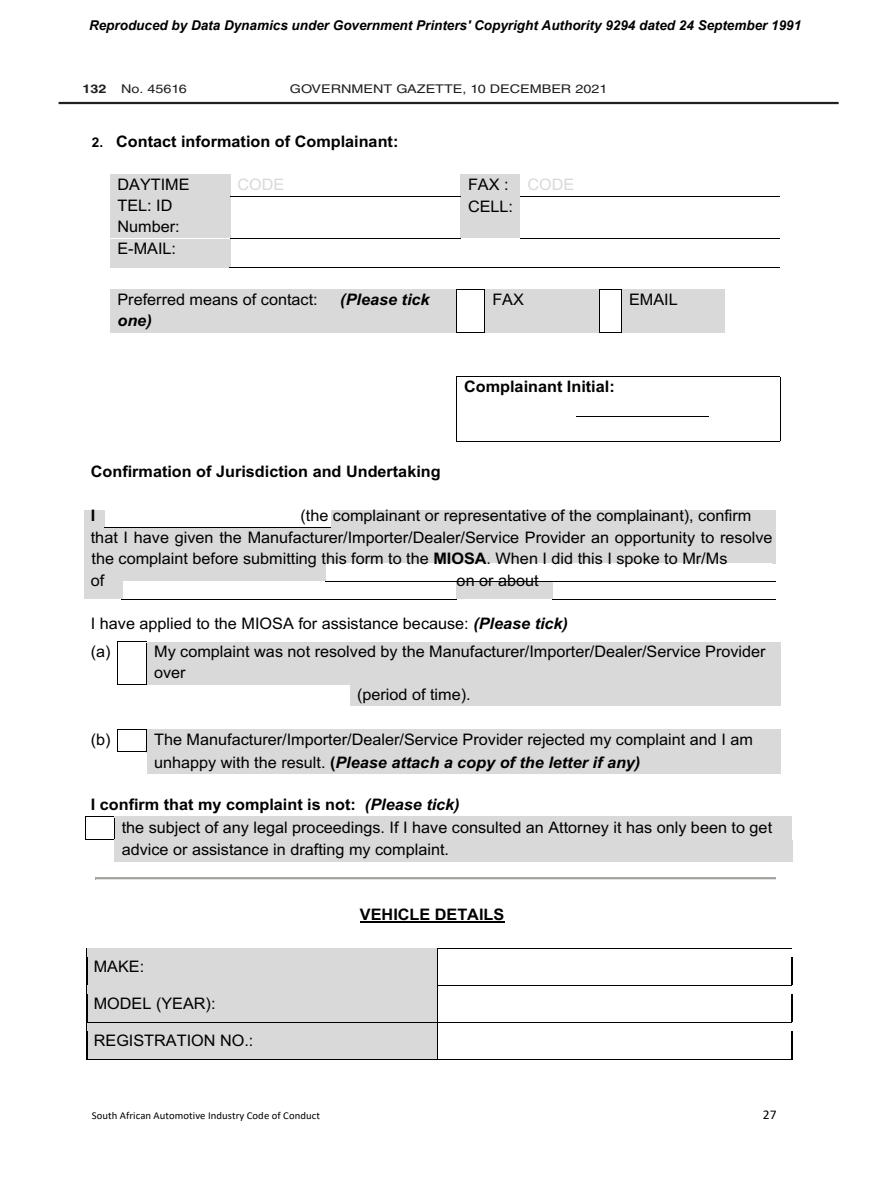
<style>
.page{position:relative;width:893px;height:1196px;background:#fff}
.page>*{position:absolute;margin:0;border:0;box-sizing:border-box;transform-origin:0 0}
.t1{font:15.9px/22.5px "Arial";color:#000}
.t2{font:700 15.9px "Arial";color:#000}
.t3{font:italic 700 15.9px "Arial";color:#000}
.t4{font:15.9px "Arial";color:#d9d9d9}
.t5{font:italic 700 13.5px "Arial";color:#000}
.t6{font:13.35px "Calibri";color:#000}
.t7{font:12px "Helvetica LT Std";color:#231f20;scale:1.2 1}
.t8{font:10.5px "Calibri";letter-spacing:.005em;color:#000}
.s1{font-weight:700}
.s2{font-size:13.35px}
.s3{font-weight:700;font-style:italic}
</style>
<div class="page">
<hr style="left:59px;top:102px;width:780px;height:2px;background:#231f20">
<div style="left:85px;top:510px;width:7px;height:17px;background:#d9d9d9"></div>
<div style="left:97px;top:510px;width:7px;height:17px;background:#d9d9d9"></div>
<div style="left:92px;top:510px;width:5px;height:17px;background:#d9d9d9"></div>
<div style="left:331px;top:510px;width:7px;height:17px;background:#d9d9d9"></div>
<hr style="left:773px;top:510px;width:3px;height:17px;background:#d9d9d9">
<div style="left:338px;top:510px;width:435px;height:17px;background:#d9d9d9"></div>
<div style="left:85px;top:528px;width:7px;height:35px;background:#d9d9d9"></div>
<hr style="left:773px;top:528px;width:3px;height:35px;background:#d9d9d9">
<div style="left:92px;top:528px;width:681px;height:17px;background:#d9d9d9"></div>
<div style="left:92px;top:545px;width:681px;height:18px;background:#d9d9d9"></div>
<svg style="left:85px;top:527px;width:19px;height:1px"></svg>
<hr style="left:104px;top:527px;width:227px;height:1px;background:#000">
<hr style="left:331px;top:527px;width:445px;height:1px;background:#d9d9d9">
<div style="left:85px;top:563px;width:7px;height:17px;background:#d9d9d9"></div>
<div style="left:318px;top:563px;width:7px;height:17px;background:#d9d9d9"></div>
<div style="left:92px;top:563px;width:226px;height:17px;background:#d9d9d9"></div>
<div style="left:85px;top:581px;width:7px;height:17px;background:#d9d9d9"></div>
<div style="left:115px;top:581px;width:7px;height:17px;background:#d9d9d9"></div>
<div style="left:92px;top:581px;width:23px;height:17px;background:#d9d9d9"></div>
<div style="left:456px;top:581px;width:8px;height:17px;background:#d9d9d9"></div>
<div style="left:546px;top:581px;width:7px;height:17px;background:#d9d9d9"></div>
<div style="left:464px;top:581px;width:82px;height:17px;background:#d9d9d9"></div>
<hr style="left:85px;top:580px;width:37px;height:1px;background:#d9d9d9">
<hr style="left:325px;top:580px;width:131px;height:1px;background:#000">
<hr style="left:457px;top:580px;width:96px;height:1px;background:#000">
<hr style="left:554px;top:580px;width:222px;height:1px;background:#000">
<hr style="left:121px;top:598px;width:335px;height:1px;background:#000">
<hr style="left:552px;top:598px;width:224px;height:1px;background:#000">
<div style="left:110px;top:174px;width:120px;height:64px;background:#d9d9d9"></div>
<div style="left:461px;top:174px;width:59px;height:64px;background:#d9d9d9"></div>
<hr style="left:230px;top:196px;width:231px;height:1px;background:#000">
<hr style="left:520px;top:196px;width:260px;height:1px;background:#000">
<div style="left:110px;top:239px;width:120px;height:28px;background:#d9d9d9"></div>
<hr style="left:230px;top:238px;width:231px;height:1px;background:#000">
<hr style="left:520px;top:238px;width:260px;height:1px;background:#000">
<hr style="left:229px;top:267px;width:232px;height:1px;background:#000">
<hr style="left:460px;top:267px;width:60px;height:1px;background:#000">
<hr style="left:520px;top:267px;width:260px;height:1px;background:#000">
<div style="left:110px;top:289px;width:346px;height:43px;background:#d9d9d9"></div>
<div style="left:486px;top:289px;width:114px;height:43px;background:#d9d9d9"></div>
<div style="left:622px;top:289px;width:103px;height:43px;background:#d9d9d9"></div>
<svg style="left:456px;top:289px;width:29px;height:1px"></svg>
<hr style="left:485px;top:289px;width:114px;height:1px;background:#d9d9d9">
<svg style="left:599px;top:289px;width:23px;height:1px"></svg>
<hr style="left:456px;top:290px;width:1px;height:42px;background:#000">
<svg style="left:456px;top:332px;width:29px;height:1px"></svg>
<hr style="left:485px;top:290px;width:1px;height:42px;background:#000">
<hr style="left:599px;top:290px;width:1px;height:42px;background:#000">
<svg style="left:599px;top:332px;width:22px;height:1px"></svg>
<hr style="left:621px;top:290px;width:1px;height:42px;background:#000">
<hr style="left:457px;top:376px;width:323px;height:1px;background:#000">
<hr style="left:456px;top:377px;width:1px;height:64px;background:#000">
<hr style="left:457px;top:441px;width:323px;height:1px;background:#000">
<hr style="left:780px;top:377px;width:1px;height:64px;background:#000">
<div style="left:115px;top:817px;width:677px;height:21px;background:#d9d9d9"></div>
<hr style="left:115px;top:816px;width:677px;height:1px;background:#d9d9d9">
<div style="left:114px;top:839px;width:678px;height:22px;background:#d9d9d9"></div>
<svg style="left:85px;top:816px;width:30px;height:24px"></svg>
<hr style="left:115px;top:838px;width:677px;height:1px;background:#d9d9d9">
<hr style="left:360px;top:921px;width:144px;height:1px;background:#000">
<div style="left:87px;top:948px;width:351px;height:36px;background:#d9d9d9"></div>
<hr style="left:87px;top:947px;width:351px;height:1px;background:#000">
<hr style="left:438px;top:947px;width:163px;height:1px;background:#000">
<hr style="left:602px;top:947px;width:55px;height:1px;background:#000">
<hr style="left:658px;top:947px;width:134px;height:1px;background:#000">
<svg style="left:792px;top:957px;width:1px;height:27px"></svg>
<div style="left:87px;top:985px;width:351px;height:37px;background:#d9d9d9"></div>
<hr style="left:87px;top:984px;width:351px;height:1px;background:#000">
<hr style="left:438px;top:984px;width:163px;height:1px;background:#000">
<hr style="left:602px;top:984px;width:55px;height:1px;background:#000">
<hr style="left:658px;top:984px;width:134px;height:1px;background:#000">
<svg style="left:792px;top:994px;width:1px;height:28px"></svg>
<div style="left:87px;top:1022px;width:351px;height:37px;background:#d9d9d9"></div>
<hr style="left:438px;top:1022px;width:163px;height:1px;background:#000">
<hr style="left:602px;top:1022px;width:55px;height:1px;background:#000">
<hr style="left:658px;top:1022px;width:134px;height:1px;background:#000">
<svg style="left:86px;top:948px;width:1px;height:111px"></svg>
<hr style="left:86px;top:1059px;width:352px;height:1px;background:#000">
<hr style="left:438px;top:1059px;width:163px;height:1px;background:#000">
<hr style="left:601px;top:1059px;width:56px;height:1px;background:#000">
<hr style="left:657px;top:1059px;width:135px;height:1px;background:#000">
<svg style="left:792px;top:1031px;width:1px;height:28px"></svg>
<div style="left:147px;top:641px;width:633px;height:43px;background:#d9d9d9"></div>
<svg style="left:117px;top:641px;width:29px;height:1px"></svg>
<hr style="left:117px;top:642px;width:1px;height:42px;background:#000">
<hr style="left:146px;top:642px;width:1px;height:42px;background:#000">
<div style="left:350px;top:684px;width:430px;height:22px;background:#d9d9d9"></div>
<svg style="left:117px;top:684px;width:29px;height:1px"></svg>
<div style="left:147px;top:730px;width:633px;height:21px;background:#d9d9d9"></div>
<hr style="left:147px;top:729px;width:633px;height:1px;background:#d9d9d9">
<div style="left:147px;top:752px;width:633px;height:21px;background:#d9d9d9"></div>
<svg style="left:117px;top:729px;width:31px;height:24px"></svg>
<hr style="left:576px;top:416px;width:132px;height:1px;background:#000">
<hr style="left:96px;top:877px;width:680px;height:2px;background:#aca899">
<hr style="left:96px;top:877px;width:680px;height:1px;background:#a0a0a0">
<hr style="left:96px;top:879px;width:680px;height:1px;background:#e3e3e3">
<p class="t5" style="left:89px;top:16px;width:714px">Reproduced by Data Dynamics under Government Printers' Copyright Authority 9294 dated 24 September 1991</p>
<p class="t7" style="left:83px;top:82px;width:88px"><span class="s1">132</span> NO. 45616</p>
<p class="t7" style="left:290px;top:82px;width:266px">GOVERNMENT GAZETTE, 10 DECEM BER 2021</p>
<p class="t2" style="left:92px;top:130px;width:308px"><span class="s2">2.</span> Contact information of Complainant:</p>
<p class="t1" style="left:117px;top:174px;width:74px;line-height:21px">DAYTIME<br>TEL: ID<br>Number:</p>
<p class="t4" style="left:238px;top:173px;width:48px">CODE</p>
<p class="t1" style="left:468px;top:173px;width:47px">FAX :<br>CELL:</p>
<p class="t4" style="left:527px;top:173px;width:48px">CODE</p>
<p class="t1" style="left:117px;top:237px;width:60px">E-MAIL:</p>
<p class="t1" style="left:117px;top:288px;width:202px">Preferred means of contact:</p>
<p class="t3" style="left:340px;top:289px;width:91px">(Please tick</p>
<p class="t3" style="left:117px;top:310px;width:36px">one)</p>
<p class="t1" style="left:492px;top:288px;width:33px">FAX</p>
<p class="t1" style="left:629px;top:288px;width:50px">EMAIL</p>
<p class="t2" style="left:464px;top:375px;width:152px">Complainant Initial:</p>
<p class="t2" style="left:91px;top:460px;width:351px">Confirmation of Jurisdiction and Undertaking</p>
<p class="t2" style="left:91px;top:504px;width:6px">I</p>
<p class="t1" style="left:91px;top:504px;width:683px;text-indent:210px">(the complainant or representative of the complainant), confirm that I have given the Manufacturer/Importer/Dealer/Service Provider an opportunity to resolve</p>
<p class="t1" style="left:91px;top:548px;width:638px;line-height:21.3px">the complaint before submitting this form to the <span class="s1">MIOSA</span>. When I did this I spoke to Mr/Ms of</p>
<p class="t1" style="left:457px;top:568px;width:84px">on or about</p>
<p class="t1" style="left:91px;top:609px;width:479px;line-height:27.6px">I have applied to the MIOSA for assistance because: <span class="s3">(Please tick) </span>(a)</p>
<p class="t1" style="left:154px;top:640px;width:613px">My complaint was not resolved by the Manufacturer/Importer/Dealer/Service Provider</p>
<p class="t1" style="left:154px;top:661px;width:33px">over</p>
<p class="t1" style="left:357px;top:683px;width:115px">(period of time).</p>
<p class="t1" style="left:154px;top:728px;width:600px">The Manufacturer/Importer/Dealer/Service Provider rejected my complaint and I am unhappy with the result. <span class="s1">(</span><span class="s3">Please attach a copy of the letter if any)</span></p>
<p class="t1" style="left:91px;top:728px;width:21px">(b)</p>
<p class="t1" style="left:122px;top:793px;width:652px;text-indent:-31px"><span class="s1">I confirm that my complaint is not:</span> <span class="s3">(Please tick)<br></span>the subject of any legal proceedings. If I have consulted an Attorney it has only been to get advice or assistance in drafting my complaint.</p>
<p class="t1" style="left:94px;top:954px;width:52px">MAKE:</p>
<p class="t1" style="left:94px;top:992px;width:123px">MODEL (YEAR):</p>
<p class="t1" style="left:94px;top:1029px;width:161px">REGISTRATION NO.:</p>
<p class="t2" style="left:360px;top:902px;width:146px">VEHICLE DETAILS</p>
<p class="t8" style="left:92px;top:1108px;width:230px">South African Automotive Industry Code of Conduct</p>
<p class="t6" style="left:763px;top:1105px;width:15px">27</p>
</div>
